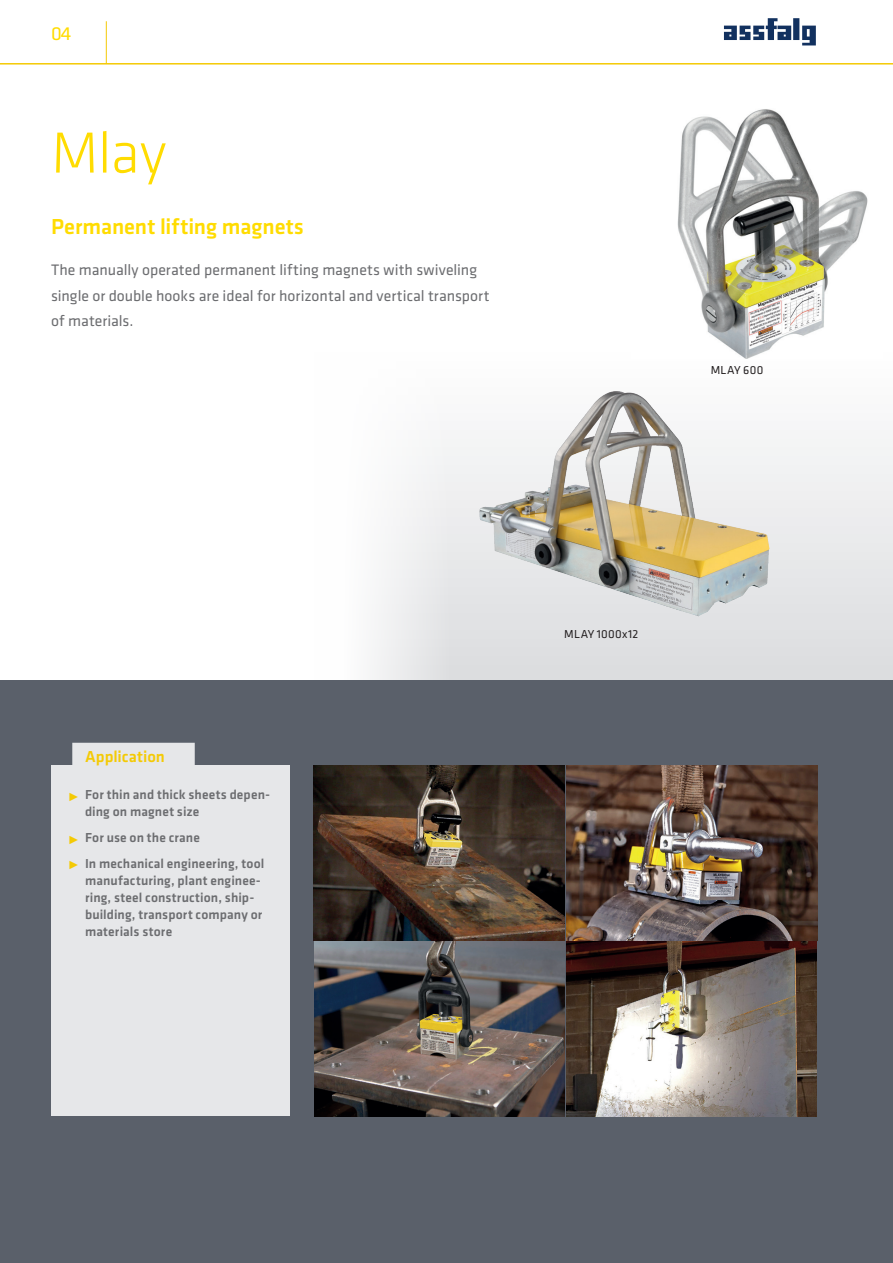
<style>
.page{position:relative;width:893px;height:1263px;background:#fff}
.page>*{position:absolute;margin:0;border:0;box-sizing:border-box;transform-origin:0 0}
.t1{font:300 60px "Klavika";color:#ffdc01}
.t2{font:500 22.5px "Klavika";color:#ffdc01}
.t3{font:19.5px "Klavika";color:#ffdc01}
.t4{font:500 16.5px "Klavika";color:#f4ca05}
.t5{font:15.75px/25.5px "Klavika";color:#6c6d70}
.t6{font:500 13.5px/17px "Klavika";letter-spacing:.01em;color:#6c6d70}
.t7{font:12px "Klavika";letter-spacing:.02em;color:#231f20}
.s1{font-size:16.5px;color:#f4ca05}
</style>
<div class="page">
<svg style="left:372px;top:439px;width:521px;height:241px"></svg>
<div style="left:0;top:680px;width:893px;height:583px;background:#5a606a"></div>
<hr style="left:0;top:63px;width:893px;height:2px;background:#f4ca05">
<hr style="left:106px;top:21px;width:1px;height:43px;background:#f4ca05">
<img style="left:723px;top:18px;width:93px;height:28px">
<div style="left:51px;top:765px;width:238px;height:351px;background:#e6e7e9"></div>
<img style="left:452px;top:391px;width:365px;height:241px">
<img style="left:677px;top:109px;width:191px;height:250px">
<img style="left:314px;top:765px;width:250px;height:351px">
<svg style="left:315px;top:942px;width:249px;height:174px;background:#5e5855"></svg>
<img style="left:567px;top:765px;width:250px;height:177px">
<svg style="left:567px;top:942px;width:250px;height:175px;background:#7d7169"></svg>
<div style="left:72px;top:743px;width:123px;height:24px;background:#e6e7e9"></div>
<h3 class="t3" style="left:51px;top:23px;width:22px">04</h3>
<h1 class="t1" style="left:51px;top:120px;width:117px">Mlay</h1>
<h2 class="t2" style="left:51px;top:214px;width:254px">Permanent lifting magnets</h2>
<p class="t5" style="left:51px;top:258px;width:440px">The manually operated permanent lifting magnets with swiveling single or double hooks are ideal for horizontal and vertical transport of materials.</p>
<p class="t7" style="left:711px;top:364px;width:54px">MLAY 600</p>
<p class="t4" style="left:85px;top:747px;width:81px">Application</p>
<p class="t6" style="left:85px;top:787px;width:187px;text-indent:-17px"><span class="s1">˭</span> For thin and thick sheets depen&shy;ding on magnet size</p>
<p class="t6" style="left:68px;top:825px;width:198px;line-height:25.5px"><span class="s1">˭</span> For use on the crane<br><span class="s1">˭</span> In mechanical engineering, tool</p>
<p class="t6" style="left:85px;top:872px;width:179px">manufacturing, plant enginee&shy;ring, steel construction, ship&shy;building, transport company or materials store</p>
<p class="t7" style="left:564px;top:627px;width:76px">MLAY 1000x12</p>
</div>
